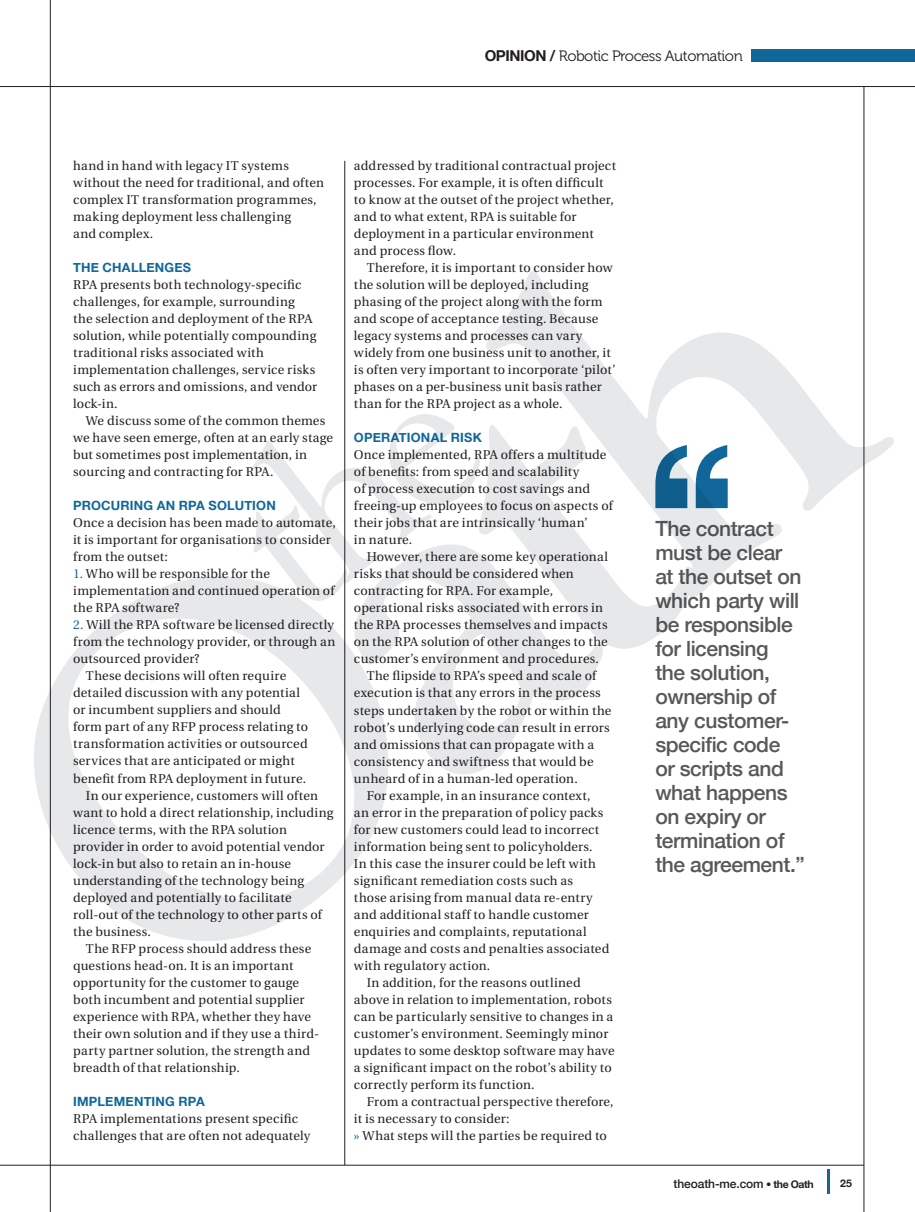
<style>
.page{position:relative;width:915px;height:1212px;background:#fff}
.page>*{position:absolute;margin:0;border:0;box-sizing:border-box;transform-origin:0 0}
.t1{font:500 21px/24px "Helvetica Neue";letter-spacing:-.02em;color:#57585a}
.t2{font:15px "Museo 300";letter-spacing:-.03em;color:#231f20}
.t3{font:12.75px/17px "Utopia";letter-spacing:.015em;color:#231f20}
.t4{font:700 12.75px "Helvetica Neue";letter-spacing:.015em;color:#11679a}
.t5{font:500 12px "Helvetica Neue";letter-spacing:-.01em;color:#231f20}
.t6{font:700 10.5px "Helvetica Neue";color:#231f20}
.s1{font-family:"Helvetica Neue";font-weight:700}
.s2{color:#11679a}
.s3{font-family:"Avenir";font-weight:900;font-size:10.5px}
.s4{font-weight:700;font-size:10.5px}
</style>
<div class="page">
<hr style="left:0;top:1165px;width:863px;height:1px;background:#231f20">
<hr style="left:863px;top:86px;width:1px;height:1126px;background:#231f20">
<hr style="left:826px;top:1170px;width:3px;height:24px;background:#11679a">
<hr style="left:0;top:86px;width:914px;height:1px;background:#231f20">
<div style="left:751px;top:49px;width:163px;height:13px;background:#11679a"></div>
<hr style="left:50px;top:0;width:1px;height:1212px;background:#231f20">
<hr style="left:344px;top:161px;width:1px;height:1004px;background:#231f20">
<svg style="left:34px;top:573px;width:354px;height:372px"></svg>
<svg style="left:353px;top:604px;width:250px;height:172px"></svg>
<svg style="left:478px;top:501px;width:210px;height:149px;fill:#e6e8e9"></svg>
<svg style="left:485px;top:270px;width:409px;height:328px"></svg>
<svg style="left:252px;top:412px;width:228px;height:192px"></svg>
<p class="t2" style="left:484px;top:48px;width:259px"><span class="s1">OPINIO N /</span> Robotic Process Automation</p>
<p class="t3" style="left:73px;top:157px;width:252px">hand in hand with legacy IT systems without the need for traditional, and often complex IT transformation programmes, making deployment less challenging<br>and complex.</p>
<p class="t4" style="left:73px;top:258px;width:119px">THE CHALLENGES</p>
<p class="t3" style="left:73px;top:277px;width:245px">RPA presents both technology-specific challenges, for example, surrounding the selection and deployment of the RPA solution, while potentially compounding traditional risks associated with implementation challenges, service risks such as errors and omissions, and vendor lock-in.</p>
<p class="t3" style="left:73px;top:413px;width:261px;text-indent:13px">We discuss some of the common themes we have seen emerge, often at an early stage but sometimes post implementation, in sourcing and contracting for RPA.</p>
<p class="t4" style="left:73px;top:496px;width:202px">PROCURING AN RPA SOLUTION</p>
<p class="t3" style="left:73px;top:515px;width:264px">Once a decision has been made to automate, it is important for organisations to consider from the outset:</p>
<p class="t3" style="left:73px;top:566px;width:263px"><span class="s2">1.</span> Who will be responsible for the implementation and continued operation of the RPA software?</p>
<p class="t3" style="left:73px;top:617px;width:262px"><span class="s2">2.</span> Will the RPA software be licensed directly</p>
<p class="t3" style="left:73px;top:634px;width:263px">from the technology provider, or through an</p>
<p class="t3" style="left:73px;top:651px;width:128px">outsourced provider?</p>
<p class="t3" style="left:86px;top:668px;width:202px">These decisions will often require</p>
<p class="t3" style="left:73px;top:685px;width:228px">detailed discussion with any potential</p>
<p class="t3" style="left:73px;top:702px;width:209px">or incumbent suppliers and should</p>
<p class="t3" style="left:73px;top:719px;width:236px">form part of any RFP process relating to</p>
<p class="t3" style="left:73px;top:736px;width:236px">transformation activities or outsourced</p>
<p class="t3" style="left:73px;top:753px;width:223px">services that are anticipated or might</p>
<p class="t3" style="left:73px;top:770px;width:234px">benefit from RPA deployment in future.</p>
<p class="t3" style="left:86px;top:787px;width:233px">In our experience, customers will often</p>
<p class="t3" style="left:73px;top:804px;width:262px">want to hold a direct relationship, including</p>
<p class="t3" style="left:73px;top:821px;width:215px">licence terms, with the RPA solution</p>
<p class="t3" style="left:73px;top:838px;width:253px">provider in order to avoid potential vendor</p>
<p class="t3" style="left:73px;top:855px;width:219px">lock-in but also to retain an in-house</p>
<p class="t3" style="left:73px;top:872px;width:232px">understanding of the technology being</p>
<p class="t3" style="left:73px;top:889px;width:220px">deployed and potentially to facilitate</p>
<p class="t3" style="left:73px;top:906px;width:250px">roll-out of the technology to other parts of</p>
<p class="t3" style="left:73px;top:923px;width:79px">the business.</p>
<p class="t3" style="left:86px;top:940px;width:227px">The RFP process should address these</p>
<p class="t3" style="left:73px;top:957px;width:222px">questions head-on. It is an important</p>
<p class="t3" style="left:73px;top:974px;width:227px">opportunity for the customer to gauge</p>
<p class="t3" style="left:73px;top:991px;width:232px">both incumbent and potential supplier</p>
<p class="t3" style="left:73px;top:1008px;width:239px">experience with RPA, whether they have</p>
<p class="t3" style="left:73px;top:1025px;width:247px">their own solution and if they use a third-</p>
<p class="t3" style="left:73px;top:1042px;width:238px">party partner solution, the strength and</p>
<p class="t3" style="left:73px;top:1059px;width:168px">breadth of that relationship.</p>
<p class="t4" style="left:73px;top:1091px;width:133px">IMPLEMENTING RPA</p>
<p class="t3" style="left:73px;top:1110px;width:239px">RPA implementations present specific challenges that are often not adequately</p>
<p class="t3" style="left:354px;top:158px;width:263px">addressed by traditional contractual project processes. For example, it is often difficult to know at the outset of the project whether, and to what extent, RPA is suitable for deployment in a particular environment and process flow.</p>
<p class="t3" style="left:354px;top:260px;width:263px;text-indent:13px">Therefore, it is important to consider how the solution will be deployed, including phasing of the project along with the form and scope of acceptance testing. Because legacy systems and processes can vary widely from one business unit to another, it is often very important to incorporate ‘pilot’ phases on a per-business unit basis rather than for the RPA project as a whole.</p>
<p class="t4" style="left:354px;top:428px;width:130px">OPERATIONAL RISK</p>
<p class="t3" style="left:354px;top:447px;width:260px">Once implemented, RPA offers a multitude of benefits: from speed and scalability<br>of process execution to cost savings and freeing-up employees to focus on aspects of their jobs that are intrinsically ‘human’<br>in nature.</p>
<p class="t3" style="left:366px;top:549px;width:243px">However, there are some key operational</p>
<p class="t3" style="left:354px;top:566px;width:221px">risks that should be considered when</p>
<p class="t3" style="left:354px;top:583px;width:200px">contracting for RPA. For example,</p>
<p class="t3" style="left:354px;top:600px;width:250px">operational risks associated with errors in</p>
<p class="t3" style="left:354px;top:617px;width:255px">the RPA processes themselves and impacts</p>
<p class="t3" style="left:354px;top:634px;width:255px">on the RPA solution of other changes to the</p>
<p class="t3" style="left:354px;top:651px;width:246px">customer’s environment and procedures.</p>
<p class="t3" style="left:366px;top:668px;width:231px">The flipside to RPA’s speed and scale of</p>
<p class="t3" style="left:354px;top:685px;width:248px">execution is that any errors in the process</p>
<p class="t3" style="left:354px;top:702px;width:259px">steps undertaken by the robot or within the</p>
<p class="t3" style="left:354px;top:719px;width:257px">robot’s underlying code can result in errors</p>
<p class="t3" style="left:354px;top:736px;width:241px">and omissions that can propagate with a</p>
<p class="t3" style="left:354px;top:753px;width:241px">consistency and swiftness that would be</p>
<p class="t3" style="left:354px;top:770px;width:225px">unheard of in a human-led operation.</p>
<p class="t3" style="left:366px;top:787px;width:225px">For example, in an insurance context,</p>
<p class="t3" style="left:354px;top:804px;width:251px">an error in the preparation of policy packs</p>
<p class="t3" style="left:354px;top:821px;width:247px">for new customers could lead to incorrect</p>
<p class="t3" style="left:354px;top:838px;width:240px">information being sent to policyholders.</p>
<p class="t3" style="left:354px;top:855px;width:243px">In this case the insurer could be left with</p>
<p class="t3" style="left:354px;top:872px;width:221px">significant remediation costs such as</p>
<p class="t3" style="left:354px;top:889px;width:240px">those arising from manual data re-entry</p>
<p class="t3" style="left:354px;top:906px;width:236px">and additional staff to handle customer</p>
<p class="t3" style="left:354px;top:923px;width:234px">enquiries and complaints, reputational</p>
<p class="t3" style="left:354px;top:940px;width:257px">damage and costs and penalties associated</p>
<p class="t3" style="left:354px;top:957px;width:138px">with regulatory action.</p>
<p class="t3" style="left:366px;top:974px;width:215px">In addition, for the reasons outlined</p>
<p class="t3" style="left:354px;top:991px;width:259px">above in relation to implementation, robots</p>
<p class="t3" style="left:354px;top:1008px;width:261px">can be particularly sensitive to changes in a</p>
<p class="t3" style="left:354px;top:1025px;width:256px">customer’s environment. Seemingly minor</p>
<p class="t3" style="left:354px;top:1042px;width:262px">updates to some desktop software may have</p>
<p class="t3" style="left:354px;top:1059px;width:259px">a significant impact on the robot’s ability to</p>
<p class="t3" style="left:354px;top:1076px;width:182px">correctly perform its function.</p>
<p class="t3" style="left:366px;top:1093px;width:248px">From a contractual perspective therefore,</p>
<p class="t3" style="left:354px;top:1110px;width:157px">it is necessary to consider:</p>
<p class="t3" style="left:354px;top:1127px;width:254px"><span class="s2">»</span> What steps will the parties be required to</p>
<h1 class="t1" style="left:655px;top:515px;width:151px">The contract must be clear at the outset on which party will be responsible for licensing<br>the solution, ownership of any customer&shy;specific code or scripts and what happens on expiry or termination of the agreement.”</h1>
<p class="t5" style="left:673px;top:1174px;width:141px">theoath-me.com <span class="s3">•</span> <span class="s4">THE OATH</span></p>
<p class="t6" style="left:839px;top:1175px;width:13px">25</p>
</div>
